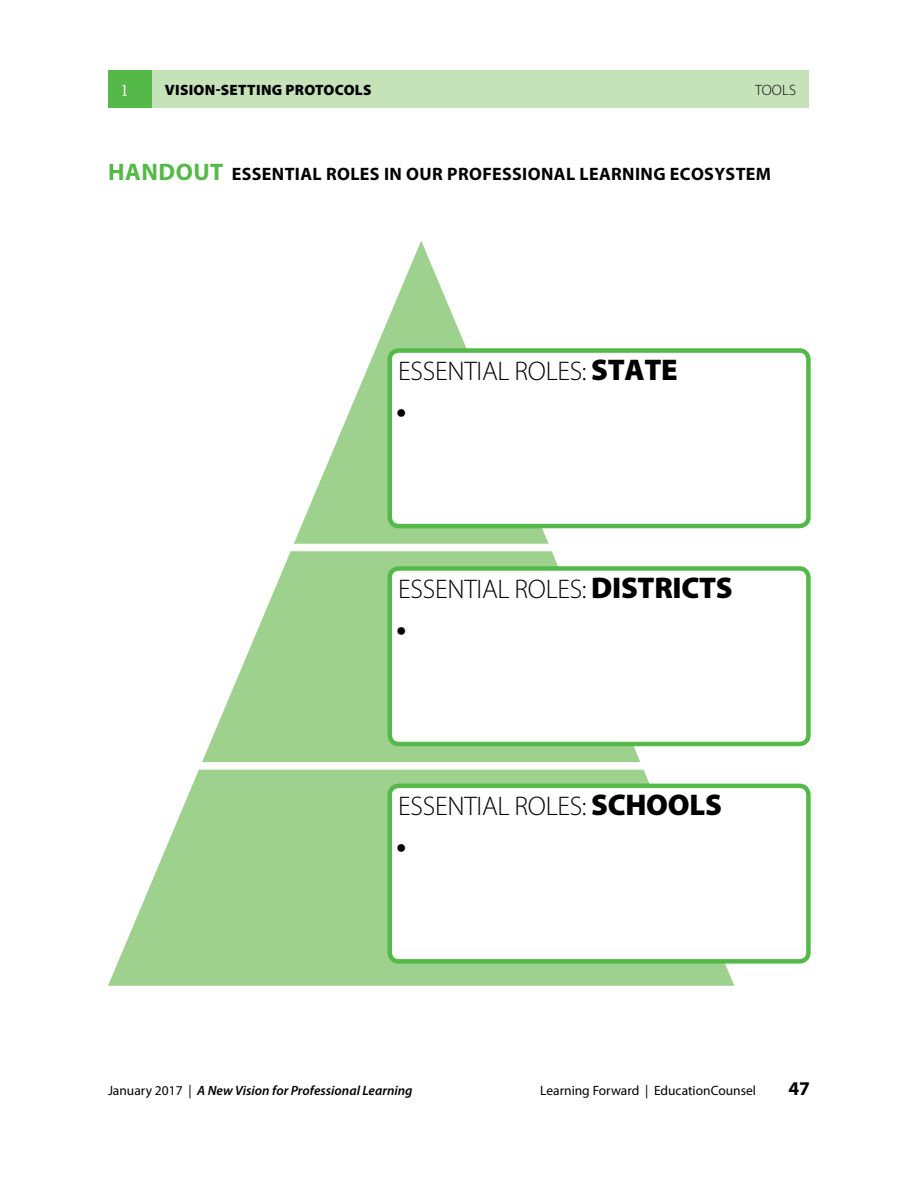
<style>
.page{position:relative;width:918px;height:1188px;background:#fff}
.page>*{position:absolute;margin:0;border:0;box-sizing:border-box;transform-origin:0 0}
.t1{font:300 27px/39.9px "Myriad Pro";letter-spacing:-.01em;color:#000}
.t2{font:700 19.5px "Myriad Pro";color:#000}
.t3{font:700 18px "Myriad Pro";letter-spacing:.02em;color:#000}
.t4{font:18px "Adobe Garamond Pro";color:#fff}
.t5{font:900 15px "Myriad Pro";letter-spacing:.02em;color:#000}
.t6{font:300 15px "Myriad Pro";letter-spacing:.01em;color:#000}
.t7{font:italic 600 13.5px "Myriad Pro";color:#000}
.t8{font:13.5px "Myriad Pro";color:#000}
.s1{font-size:24px;color:#54b948}
.s2{font-weight:900;font-size:30px}
.s3{font-weight:900}
.s4{font-weight:400;font-style:normal}
</style>
<div class="page">
<svg style="left:108px;top:241px;width:626px;height:745px"></svg>
<div style="left:390px;top:351px;width:418px;height:175px;background:#fff;border-radius:9px"></div>
<div style="left:388px;top:348px;width:423px;height:180px;border:4px solid #54b948;border-radius:9px"></div>
<div style="left:390px;top:786px;width:418px;height:175px;background:#fff;border-radius:9px"></div>
<div style="left:388px;top:784px;width:423px;height:180px;border:4px solid #54b948;border-radius:9px"></div>
<div style="left:390px;top:568px;width:418px;height:176px;background:#fff;border-radius:9px"></div>
<div style="left:388px;top:566px;width:423px;height:180px;border:4px solid #54b948;border-radius:9px"></div>
<div style="left:173px;top:762px;width:504px;height:8px;background:#fff"></div>
<div style="left:249px;top:544px;width:313px;height:7px;background:#fff"></div>
<div style="left:108px;top:71px;width:45px;height:37px;background:#54b948"></div>
<div style="left:153px;top:71px;width:656px;height:37px;background:#c6e2b9"></div>
<p class="t4" style="left:120px;top:79px;width:10px">1</p>
<p class="t5" style="left:165px;top:80px;width:208px">VISION-SETTING PROTOCOLS</p>
<p class="t6" style="left:755px;top:81px;width:42px">TOOLS</p>
<p class="t3" style="left:108px;top:162px;width:664px"><span class="s1">HANDOUT</span> ESSENTIAL ROLES IN OUR PROFESSIONAL LEARNING ECOSYSTEM</p>
<p class="t1" style="left:397px;top:351px;width:283px">ESSENTIAL ROLES: <span class="s2">STATE </span><span class="s3">•</span></p>
<p class="t1" style="left:397px;top:569px;width:338px">ESSENTIAL ROLES: <span class="s2">DISTRICTS </span><span class="s3">•</span></p>
<p class="t1" style="left:397px;top:786px;width:327px">ESSENTIAL ROLES: <span class="s2">SCHOOLS </span><span class="s3">•</span></p>
<p class="t7" style="left:108px;top:1082px;width:306px"><span class="s4">January 2017 |</span> A New Vision for Professional Learning</p>
<p class="t8" style="left:540px;top:1082px;width:217px">Learning Forward | EducationCounsel</p>
<p class="t2" style="left:788px;top:1076px;width:23px">47</p>
</div>
